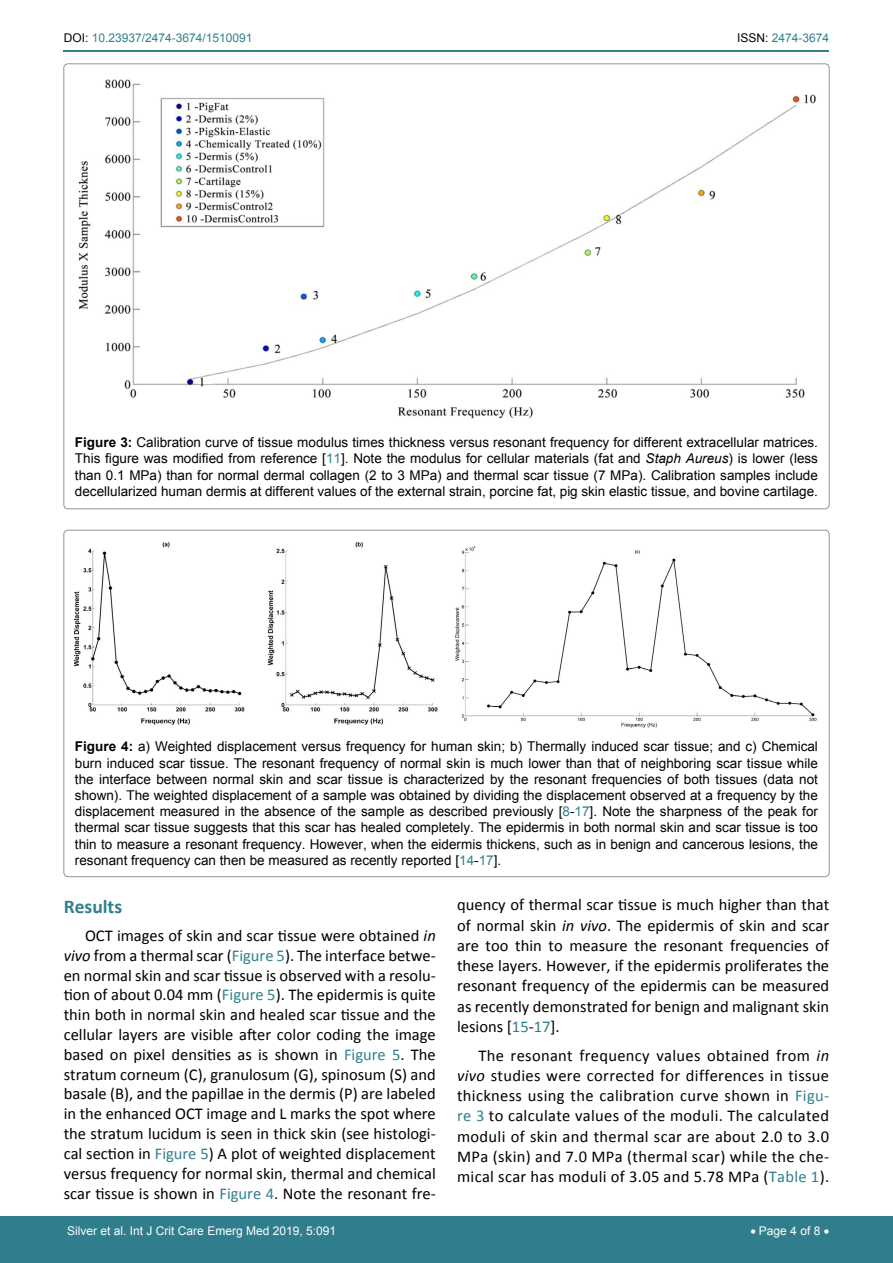
<style>
.page{position:relative;width:893px;height:1263px;background:#fff}
.page>*{position:absolute;margin:0;border:0;box-sizing:border-box;transform-origin:0 0}
.t1{font:700 19.5px "Calibri";color:#30808d}
.t2{font:16.5px/19.8px "Calibri";color:#000;text-align:justify}
.t3{font:13.5px/16.2px "Arial";color:#000;text-align:justify}
.t4{font:12px "Arial";color:#fff}
.t5{font:12px "Arial";color:#30808d}
.s1{color:#000}
.s2{font-weight:700}
.s3{color:#30808d}
.s4{font-style:italic}
</style>
<div class="page">
<hr style="left:64px;top:50px;width:765px;height:2px;background:#30808d">
<div style="left:0;top:1217px;width:893px;height:46px;background:#307d8d"></div>
<img style="left:78px;top:79px;width:738px;height:340px">
<img style="left:75px;top:542px;width:742px;height:186px">
<p class="t5" style="left:64px;top:30px;width:190px"><span class="s1">DOI:</span> 10.23937/2474-3674/1510091</p>
<p class="t5" style="left:737px;top:30px;width:94px"><span class="s1">ISSN:</span> 2474-3674</p>
<p class="t3" style="left:75px;top:434px;width:745px"><span class="s2">Figure 3:</span> Calibration curve of tissue modulus times thickness versus resonant frequency for different extracellular matrices.<br>This figure was modified from reference [<span class="s3">11</span>]. Note the modulus for cellular materials (fat and <span class="s4">Staph Aureus</span>) is lower (less than 0.1 MPa) than for normal dermal collagen (2 to 3 MPa) and thermal scar tissue (7 MPa). Calibration samples include decellularized human dermis at different values of the external strain, porcine fat, pig skin elastic tissue, and bovine cartilage.</p>
<p class="t3" style="left:75px;top:739px;width:745px"><span class="s2">Figure 4:</span> a) Weighted displacement versus frequency for human skin; b) Thermally induced scar tissue; and c) Chemical burn induced scar tissue. The resonant frequency of normal skin is much lower than that of neighboring scar tissue while the interface between normal skin and scar tissue is characterized by the resonant frequencies of both tissues (data not shown). The weighted displacement of a sample was obtained by dividing the displacement observed at a frequency by the displacement measured in the absence of the sample as described previously [<span class="s3">8</span>-<span class="s3">17</span>]. Note the sharpness of the peak for thermal scar tissue suggests that this scar has healed completely. The epidermis in both normal skin and scar tissue is too thin to measure a resonant frequency. However, when the eidermis thickens, such as in benign and cancerous lesions, the resonant frequency can then be measured as recently reported [<span class="s3">14</span>-<span class="s3">17</span>].</p>
<p class="t1" style="left:64px;top:894px;width:60px">Results</p>
<p class="t2" style="left:64px;top:925px;width:374px;text-indent:21px">OCT images of skin and scar tissue were obtained <span class="s4">in vivo</span> from a thermal scar (<span class="s3">Figure 5</span>). The interface betwe&shy;en normal skin and scar tissue is observed with a resolu&shy;tion of about 0.04 mm (<span class="s3">Figure 5</span>). The epidermis is quite thin both in normal skin and healed scar tissue and the cellular layers are visible after color coding the image based on pixel densities as is shown in <span class="s3">Figure 5</span>. The stratum corneum (C), granulosum (G), spinosum (S) and basale (B), and the papillae in the dermis (P) are labeled in the enhanced OCT image and L marks the spot where the stratum lucidum is seen in thick skin (see histologi&shy;cal section in <span class="s3">Figure 5</span>) A plot of weighted displacement versus frequency for normal skin, thermal and chemical scar tissue is shown in <span class="s3">Figure 4</span>. Note the resonant fre-</p>
<p class="t2" style="left:457px;top:895px;width:374px;line-height:20.2px">quency of thermal scar tissue is much higher than that of normal skin <span class="s4">in vivo</span>. The epidermis of skin and scar are too thin to measure the resonant frequencies of these layers. However, if the epidermis proliferates the resonant frequency of the epidermis can be measured as recently demonstrated for benign and malignant skin lesions [<span class="s3">15</span>-<span class="s3">17</span>].</p>
<p class="t2" style="left:457px;top:1045px;width:374px;line-height:20.2px;text-indent:21px">The resonant frequency values obtained from <span class="s4">in vivo</span> studies were corrected for differences in tissue thickness using the calibration curve shown in <span class="s3">Figu&shy;re 3</span> to calculate values of the moduli. The calculated moduli of skin and thermal scar are about 2.0 to 3.0<br>MPa (skin) and 7.0 MPa (thermal scar) while the che&shy;mical scar has moduli of 3.05 and 5.78 MPa (<span class="s3">Table 1</span>).</p>
<p class="t4" style="left:67px;top:1223px;width:270px">Silver et al. Int J Crit Care Emerg Med 2019, 5:091</p>
<p class="t4" style="left:750px;top:1223px;width:80px">• Page 4 of 8 •</p>
</div>
